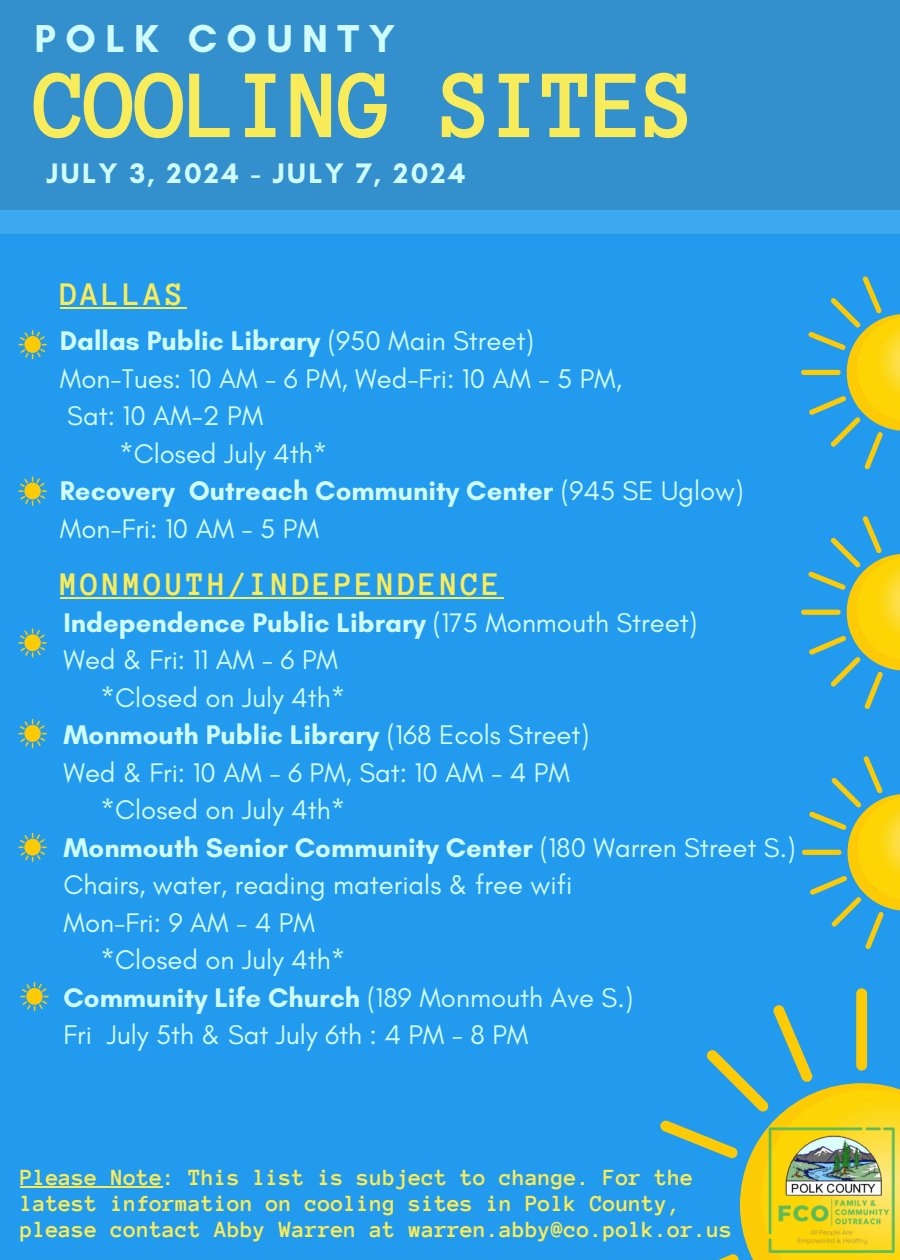
<style>
.page{position:relative;width:900px;height:1260px;background:#229aed}
.page>*{position:absolute;margin:0;border:0;box-sizing:border-box;transform-origin:0 0}
.t1{font:700 99.25px "Anonymous Pro";letter-spacing:-.035em;color:#f9ec5a}
.t2{font:700 39.75px "Glacial Indifference";letter-spacing:.24em;color:#cffcff}
.t3{font:700 33.75px "Anonymous Pro";letter-spacing:.08em;color:#f9ec5a}
.t4{font:700 28.75px "Glacial Indifference";letter-spacing:.085em;color:#cffcff}
.t5{font:27.5px "Glacial Indifference";color:#cffcff}
.t6{font:700 27.5px "Glacial Indifference";color:#cffcff}
.t7{font:700 23.75px/26.2px "Anonymous Pro";color:#f9ec5a}
.s1{font-weight:400}
</style>
<div class="page">
<div style="left:0;top:0;width:900px;height:234px;background:#3ba8ef"></div>
<div style="left:0;top:0;width:900px;height:210px;background:#3390cc"></div>
<div style="left:801px;top:370px;width:40px;height:5px;background:#fccb06;border-radius:3px"></div>
<svg style="left:808px;top:276px;width:92px;height:194px"></svg>
<svg style="left:18px;top:330px;width:29px;height:29px"></svg>
<div style="left:856px;top:988px;width:11px;height:83px;background:#fccb06;border-radius:5px"></div>
<svg style="left:660px;top:1004px;width:214px;height:256px"></svg>
<img style="left:731px;top:1084px;width:169px;height:176px">
<svg style="left:18px;top:477px;width:29px;height:29px"></svg>
<svg style="left:18px;top:628px;width:29px;height:30px"></svg>
<svg style="left:18px;top:719px;width:29px;height:29px"></svg>
<svg style="left:18px;top:833px;width:29px;height:29px"></svg>
<div style="left:801px;top:610px;width:40px;height:5px;background:#fccb06;border-radius:3px"></div>
<svg style="left:808px;top:516px;width:92px;height:193px"></svg>
<div style="left:802px;top:850px;width:40px;height:5px;background:#fccb06;border-radius:3px"></div>
<svg style="left:809px;top:756px;width:91px;height:193px"></svg>
<svg style="left:20px;top:982px;width:28px;height:29px"></svg>
<div style="left:623px;top:1178px;width:108px;height:54px;background:#229aed"></div>
<hr style="left:60px;top:307px;width:127px;height:2px;background:#f9ec5a">
<hr style="left:60px;top:597px;width:443px;height:2px;background:#f9ec5a">
<hr style="left:20px;top:1186px;width:143px;height:2px;background:#f9ec5a">
<h5 class="t2" style="left:35px;top:14px;width:362px">POLK COUNTY</h5>
<h4 class="t1" style="left:35px;top:56px;width:665px">COOLING SITES</h4>
<p class="t4" style="left:46px;top:156px;width:421px">JULY 3, 2024 - JULY 7, 2024</p>
<p class="t3" style="left:60px;top:277px;width:126px">DALLAS</p>
<h3 class="t6" style="left:60px;top:324px;width:476px">Dallas Public Library <span class="s1">(950 Main Street)</span></h3>
<h3 class="t5" style="left:60px;top:362px;width:564px">Mon-Tues: 10 AM - 6 PM, Wed-Fri: 10 AM - 5 PM,</h3>
<h3 class="t5" style="left:67px;top:399px;width:198px">Sat: 10 AM-2 PM</h3>
<h3 class="t5" style="left:119px;top:437px;width:210px">*Closed July 4th*</h3>
<h3 class="t6" style="left:60px;top:474px;width:685px">Recovery Outreach Community Center <span class="s1">(945 SE Uglow)</span></h3>
<h3 class="t5" style="left:60px;top:512px;width:261px">Mon-Fri: 10 AM - 5 PM</h3>
<p class="t3" style="left:60px;top:567px;width:442px">MONMOUTH/INDEPENDENCE</p>
<h1 class="t6" style="left:64px;top:606px;width:635px">Independence Public Library <span class="s1">(175 Monmouth Street)</span></h1>
<h1 class="t5" style="left:64px;top:643px;width:276px">Wed &amp; Fri: 11 AM - 6 PM</h1>
<h1 class="t5" style="left:101px;top:681px;width:246px">*Closed on July 4th*</h1>
<h1 class="t6" style="left:64px;top:718px;width:527px">Monmouth Public Library <span class="s1">(168 Ecols Street)</span></h1>
<h1 class="t5" style="left:64px;top:756px;width:508px">Wed &amp; Fri: 10 AM - 6 PM, Sat: 10 AM - 4 PM</h1>
<h1 class="t5" style="left:101px;top:793px;width:246px">*Closed on July 4th*</h1>
<h1 class="t6" style="left:64px;top:831px;width:734px">Monmouth Senior Community Center <span class="s1">(180 Warren Street S.)</span></h1>
<h1 class="t5" style="left:64px;top:868px;width:510px">Chairs, water, reading materials &amp; free wifi</h1>
<h1 class="t5" style="left:64px;top:906px;width:253px">Mon-Fri: 9 AM - 4 PM</h1>
<h1 class="t5" style="left:101px;top:943px;width:246px">*Closed on July 4th*</h1>
<h1 class="t6" style="left:64px;top:981px;width:571px">Community Life Church <span class="s1">(189 Monmouth Ave S.)</span></h1>
<h1 class="t5" style="left:64px;top:1018px;width:466px">Fri July 5th &amp; Sat July 6th : 4 PM - 8 PM</h1>
<p class="t7" style="left:20px;top:1164px;width:714px">Please Note: This list is subject to change. For the latest information on cooling sites in Polk County, please contact Abby Warren at warren.abby@co.polk.or.us</p>
</div>
